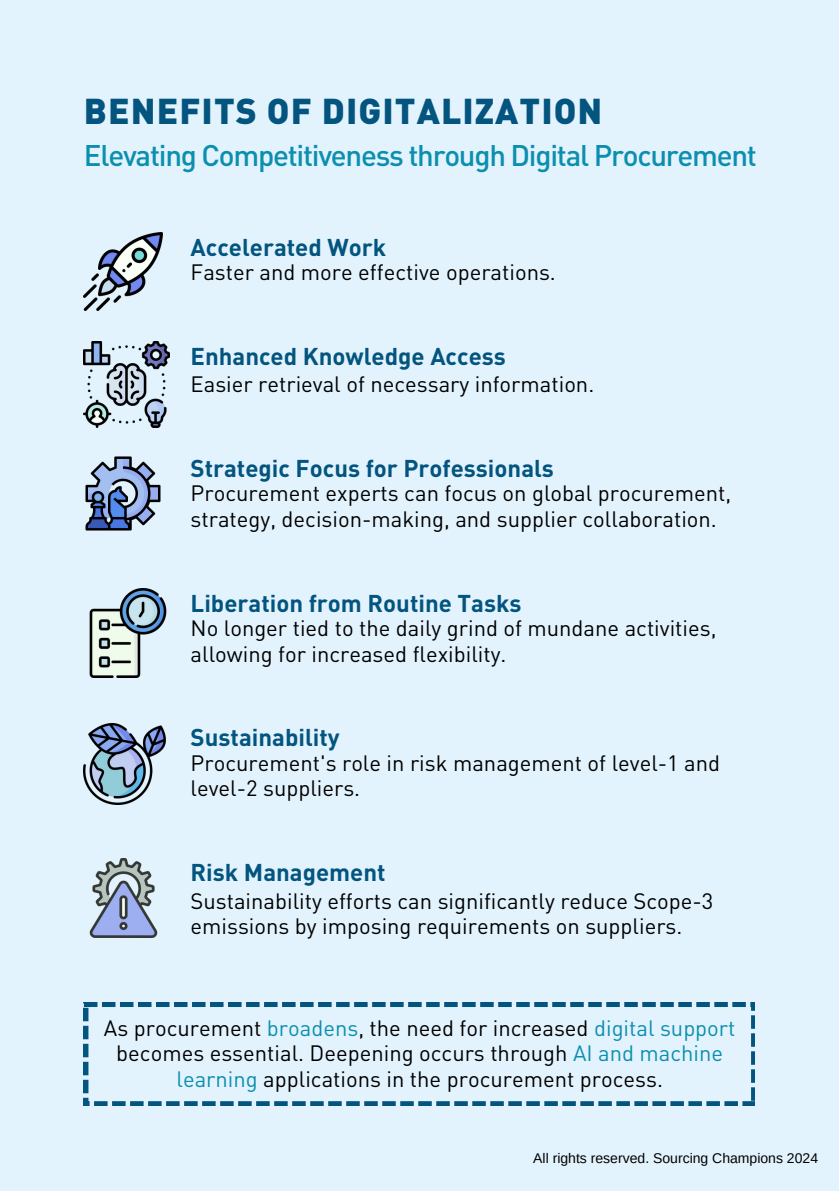
<style>
.page{position:relative;width:839px;height:1191px;background:#fff}
.page>*{position:absolute;margin:0;border:0;box-sizing:border-box;transform-origin:0 0}
.t1{font:900 35.4px "DIN Pro";letter-spacing:.03em;color:#03547e}
.t2{font:500 29.4px "DIN Pro";letter-spacing:-.045em;color:#0c8faf}
.t3{font:700 24px "DIN Pro";color:#03547e}
.t4{font:22px/25.6px "DIN Pro";color:#000}
.t5{font:14px "Arimo";color:#000}
.s1{color:#0c8faf}
</style>
<div class="page">
<div style="left:0;top:0;width:838px;height:1191px;background:#e2f3fd"></div>
<svg style="left:84px;top:1003px;width:670px;height:103px"></svg>
<img style="left:84px;top:232px;width:78px;height:78px">
<img style="left:84px;top:342px;width:85px;height:85px">
<img style="left:85px;top:456px;width:76px;height:75px">
<img style="left:89px;top:589px;width:78px;height:88px">
<img style="left:84px;top:723px;width:81px;height:81px">
<img style="left:89px;top:858px;width:69px;height:80px">
<p class="t1" style="left:84px;top:88px;width:520px">BENEFITS OF DIGITALIZATION</p>
<p class="t2" style="left:84px;top:135px;width:674px">Elevating Competitiveness through Digital Procurement</p>
<p class="t3" style="left:190px;top:231px;width:197px">Accelerated Work</p>
<p class="t4" style="left:190px;top:258px;width:367px">Faster and more effective operations.</p>
<p class="t3" style="left:190px;top:340px;width:317px">Enhanced Knowledge Access</p>
<p class="t4" style="left:190px;top:371px;width:405px">Easier retrieval of necessary information.</p>
<p class="t3" style="left:190px;top:452px;width:365px">Strategic Focus for Professionals</p>
<p class="t4" style="left:190px;top:480px;width:542px">Procurement experts can focus on global procurement, strategy, decision-making, and supplier collaboration.</p>
<p class="t3" style="left:190px;top:587px;width:332px">Liberation from Routine Tasks</p>
<p class="t4" style="left:190px;top:614px;width:527px">No longer tied to the daily grind of mundane activities, allowing for increased flexibility.</p>
<p class="t3" style="left:190px;top:722px;width:151px">Sustainability</p>
<p class="t4" style="left:190px;top:749px;width:531px">Procurement's role in risk management of level-1 and level-2 suppliers.</p>
<p class="t3" style="left:190px;top:856px;width:197px">Risk Management</p>
<p class="t4" style="left:190px;top:887px;width:524px">Sustainability efforts can significantly reduce Scope-3 emissions by imposing requirements on suppliers.</p>
<p class="t4" style="left:104px;top:1014px;width:633px;text-align:center">As procurement <span class="s1">broadens</span>, the need for increased <span class="s1">digital support </span>becomes essential. Deepening occurs through <span class="s1">AI and machine learning</span> applications in the procurement process.</p>
<p class="t5" style="left:533px;top:1151px;width:286px">All rights reserved. Sourcing Champions 2024</p>
</div>
